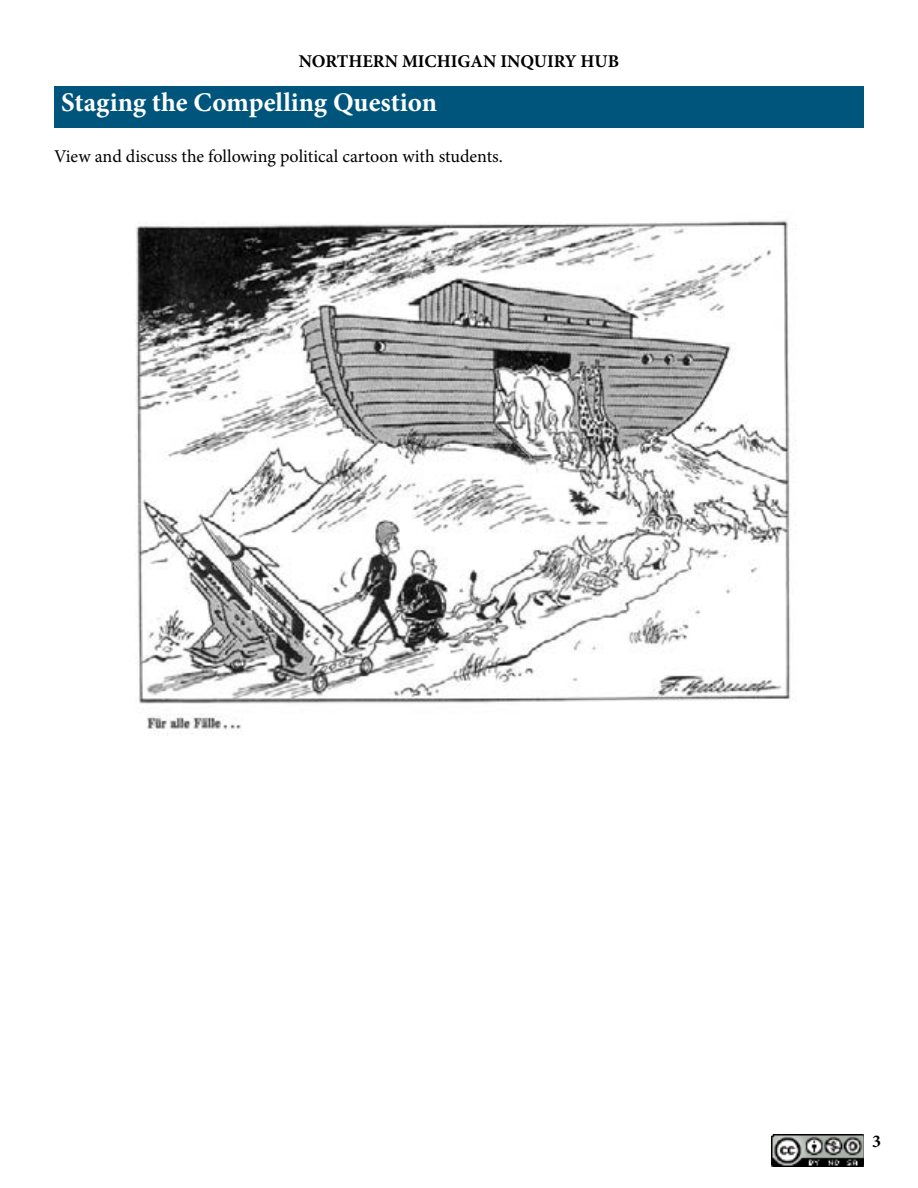
<style>
.page{position:relative;width:918px;height:1188px;background:#fff}
.page>*{position:absolute;margin:0;border:0;box-sizing:border-box;transform-origin:0 0}
.t1{font:700 27px "Minion Pro";color:#fff}
.t2{font:18px "Minion Pro";color:#000}
.t3{font:700 18px "Minion Pro";color:#000}
</style>
<div class="page">
<img style="left:772px;top:1134px;width:92px;height:33px">
<div style="left:54px;top:86px;width:810px;height:42px;background:#00557c"></div>
<img style="left:135px;top:220px;width:657px;height:516px">
<p class="t3" style="left:299px;top:49px;width:322px">NORTHERN MICHIGAN INQUIRY HUB</p>
<h1 class="t1" style="left:61px;top:84px;width:377px">Staging the Compelling Question</h1>
<p class="t2" style="left:54px;top:145px;width:450px">View and discuss the following political cartoon with students.</p>
<p class="t3" style="left:872px;top:1129px;width:10px">3</p>
</div>
